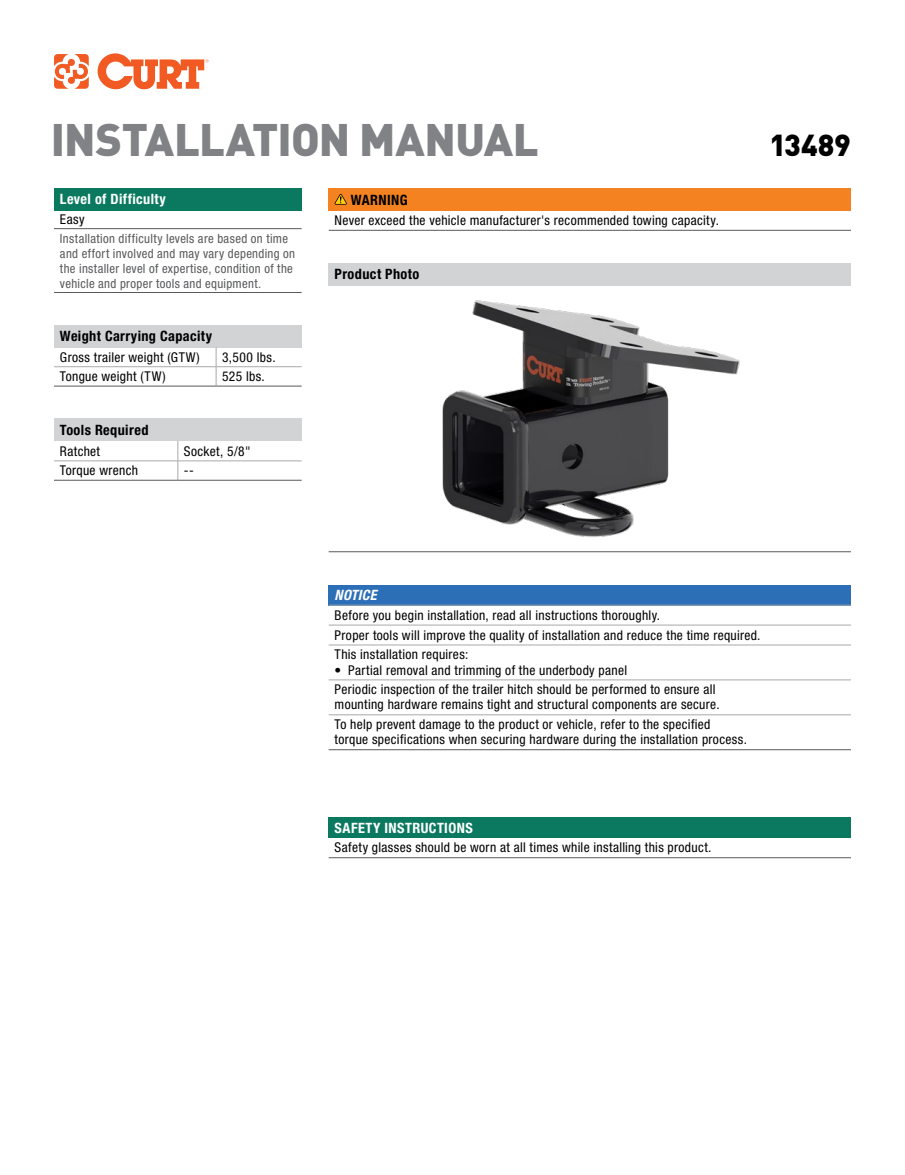
<style>
.page{position:relative;width:905px;height:1175px;background:#fff}
.page>*{position:absolute;margin:0;border:0;box-sizing:border-box;transform-origin:0 0}
.t1{font:900 45px "DINOT";letter-spacing:-.02em;color:#808285}
.t2{font:900 30px "DINOT";letter-spacing:-.005em;color:#000}
.t3{font:700 condensed 14.25px "Helvetica Neue LT Std";letter-spacing:.03em;color:#000}
.t4{font:700 condensed 14.25px "Helvetica Neue LT Std";letter-spacing:.03em;color:#fff}
.t5{font:italic 700 condensed 14.25px "Helvetica Neue LT Std";letter-spacing:.025em;color:#fff}
.t6{font:condensed 13.5px/20px "Helvetica Neue LT Std";letter-spacing:.025em;color:#000}
.t7{font:condensed 12.75px/15px "Helvetica Neue LT Std";letter-spacing:.025em;color:#58595b}
</style>
<div class="page">
<svg style="left:54px;top:53px;width:155px;height:36px"></svg>
<div style="left:54px;top:325px;width:248px;height:22px;background:#d1d3d4"></div>
<svg style="left:216px;top:347px;width:1px;height:39px"></svg>
<hr style="left:54px;top:366px;width:162px;height:1px;background:#a7a9ac">
<hr style="left:216px;top:366px;width:86px;height:1px;background:#a7a9ac">
<hr style="left:54px;top:386px;width:162px;height:1px;background:#58595b">
<hr style="left:216px;top:386px;width:86px;height:1px;background:#58595b">
<div style="left:54px;top:419px;width:247px;height:22px;background:#d1d3d4"></div>
<svg style="left:177px;top:441px;width:1px;height:39px"></svg>
<hr style="left:54px;top:460px;width:124px;height:1px;background:#a7a9ac">
<hr style="left:178px;top:460px;width:123px;height:1px;background:#a7a9ac">
<hr style="left:54px;top:480px;width:124px;height:1px;background:#58595b">
<hr style="left:178px;top:480px;width:123px;height:1px;background:#58595b">
<div style="left:54px;top:188px;width:248px;height:22px;background:#0a7960"></div>
<hr style="left:54px;top:228px;width:248px;height:1px;background:#58595b">
<hr style="left:54px;top:292px;width:248px;height:1px;background:#58595b">
<div style="left:328px;top:188px;width:522px;height:22px;background:#f58220"></div>
<hr style="left:328px;top:230px;width:522px;height:1px;background:#58595b">
<svg style="left:334px;top:194px;width:13px;height:11px"></svg>
<div style="left:328px;top:817px;width:522px;height:21px;background:#0a7960"></div>
<hr style="left:328px;top:857px;width:522px;height:1px;background:#58595b">
<div style="left:328px;top:584px;width:522px;height:21px;background:#2d6fb7"></div>
<hr style="left:328px;top:749px;width:522px;height:1px;background:#58595b">
<hr style="left:328px;top:625px;width:522px;height:1px;background:#a7a9ac">
<hr style="left:328px;top:644px;width:522px;height:1px;background:#a7a9ac">
<hr style="left:328px;top:679px;width:522px;height:1px;background:#a7a9ac">
<hr style="left:328px;top:714px;width:522px;height:1px;background:#a7a9ac">
<hr style="left:328px;top:605px;width:522px;height:1px;background:#a7a9ac">
<div style="left:328px;top:263px;width:522px;height:22px;background:#d1d3d4"></div>
<hr style="left:328px;top:551px;width:522px;height:1px;background:#58595b">
<img style="left:442px;top:300px;width:298px;height:237px">
<h1 class="t1" style="left:51px;top:103px;width:489px">INSTALLATION MANUAL</h1>
<h2 class="t2" style="left:769px;top:121px;width:83px">13489</h2>
<p class="t4" style="left:60px;top:190px;width:107px">Level of Difficulty</p>
<p class="t6" style="left:60px;top:209px;width:26px">Easy</p>
<p class="t7" style="left:60px;top:230px;width:237px">Installation difficulty levels are based on time and effort involved and may vary depending on the installer level of expertise, condition of the vehicle and proper tools and equipment.</p>
<p class="t3" style="left:60px;top:328px;width:154px">Weight Carrying Capacity</p>
<p class="t6" style="left:60px;top:347px;width:141px">Gross trailer weight (GTW)</p>
<p class="t6" style="left:222px;top:347px;width:55px">3,500 lbs.</p>
<p class="t6" style="left:60px;top:366px;width:107px">Tongue weight (TW)</p>
<p class="t6" style="left:222px;top:366px;width:44px">525 lbs.</p>
<p class="t3" style="left:60px;top:421px;width:90px">Tools Required</p>
<p class="t6" style="left:60px;top:441px;width:42px">Ratchet</p>
<p class="t6" style="left:184px;top:441px;width:68px">Socket, 5/8"</p>
<p class="t6" style="left:60px;top:460px;width:80px">Torque wrench</p>
<p class="t6" style="left:184px;top:460px;width:11px">--</p>
<p class="t3" style="left:351px;top:191px;width:58px">WARNING</p>
<p class="t6" style="left:334px;top:210px;width:386px">Never exceed the vehicle manufacturer's recommended towing capacity.</p>
<p class="t3" style="left:334px;top:265px;width:86px">Product Photo</p>
<p class="t5" style="left:334px;top:586px;width:43px">NOTICE</p>
<p class="t6" style="left:334px;top:605px;width:427px">Before you begin installation, read all instructions thoroughly.<br>Proper tools will improve the quality of installation and reduce the time required.<br>This installation requires:</p>
<p class="t6" style="left:334px;top:659px;width:382px">• Partial removal and trimming of the underbody panel<br>Periodic inspection of the trailer hitch should be performed to ensure all</p>
<p class="t6" style="left:334px;top:694px;width:386px">mounting hardware remains tight and structural components are secure.<br>To help prevent damage to the product or vehicle, refer to the specified</p>
<p class="t6" style="left:334px;top:729px;width:414px">torque specifications when securing hardware during the installation process.</p>
<p class="t4" style="left:334px;top:819px;width:140px">SAFETY INSTRUCTIONS</p>
<p class="t6" style="left:334px;top:837px;width:378px">Safety glasses should be worn at all times while installing this product.</p>
</div>
